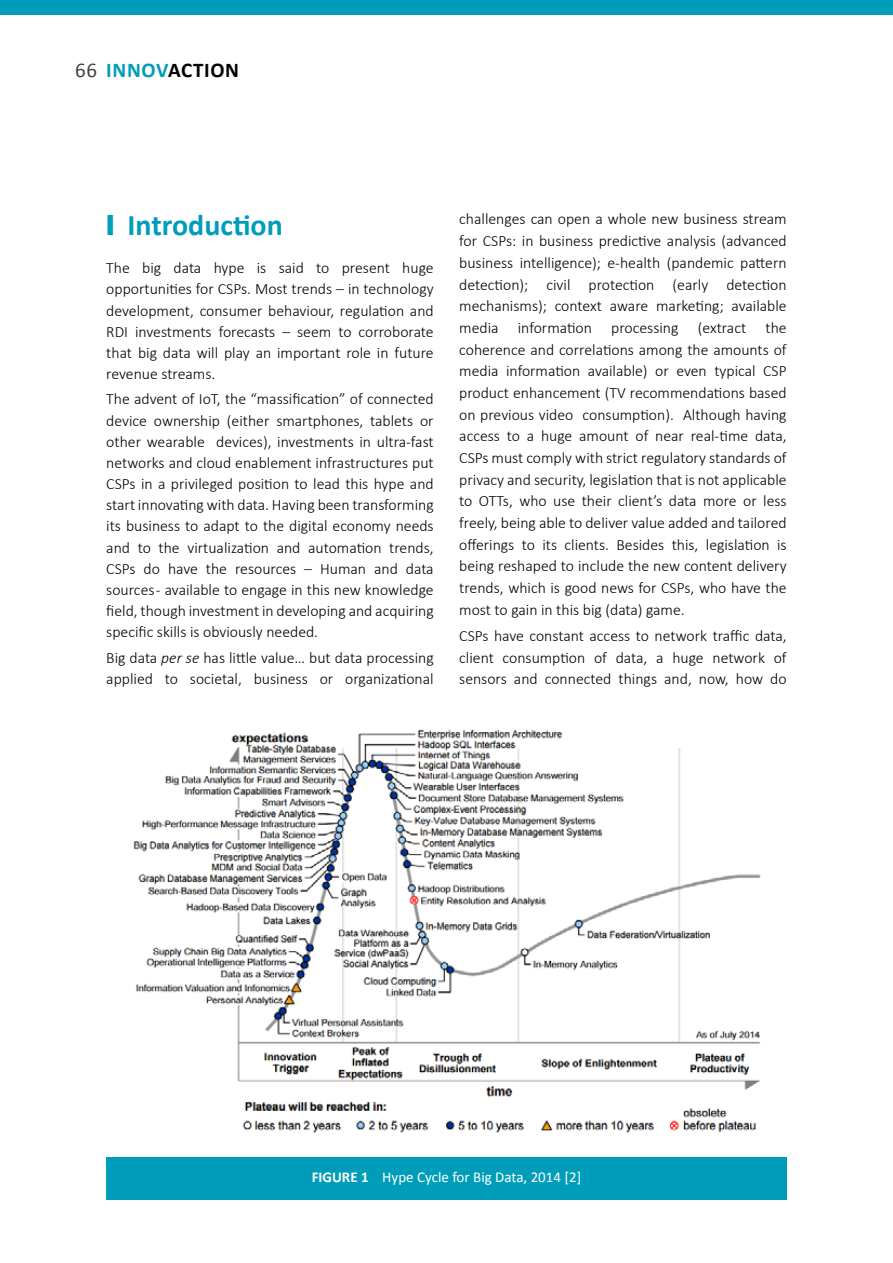
<style>
.page{position:relative;width:893px;height:1263px;background:#fff}
.page>*{position:absolute;margin:0;border:0;box-sizing:border-box;transform-origin:0 0}
.t1{font:700 30px "Calibri";color:#009dbb}
.t2{font:700 21px "Calibri";letter-spacing:.03em;color:#000}
.t3{font:300 15.75px/21.8px "Calibri";color:#000;text-align:justify}
.t4{font:15px "Calibri";color:#fff}
.s1{font-weight:400;color:#414042}
.s2{color:#009dbb}
.s3{font-family:"Proxima Nova";font-weight:900}
.s4{font-style:italic}
.s5{font-weight:700}
</style>
<div class="page">
<div style="left:0;top:0;width:893px;height:15px;background:#009dbb"></div>
<div style="left:106px;top:1157px;width:681px;height:42px;background:#009dbb"></div>
<img style="left:133px;top:729px;width:628px;height:404px">
<h2 class="t2" style="left:75px;top:56px;width:166px"><span class="s1">66</span> <span class="s2">INNOV</span>ACTION</h2>
<h1 class="t1" style="left:106px;top:204px;width:178px"><span class="s3">l</span> Introduction</h1>
<p class="t3" style="left:106px;top:257px;width:329px;line-height:21.1px">The big data hype is said to present huge opportunities for CSPs. Most trends – in technology development, consumer behaviour, regulation and RDI investments forecasts – seem to corroborate that big data will play an important role in future revenue streams.</p>
<p class="t3" style="left:106px;top:388px;width:329px;line-height:21.1px">The advent of IoT, the “massification” of connected device ownership (either smartphones, tablets or other wearable devices), investments in ultra-fast networks and cloud enablement infrastructures put CSPs in a privileged position to lead this hype and start innovating with data. Having been transforming its business to adapt to the digital economy needs and to the virtualization and automation trends, CSPs do have the resources – Human and data sources - available to engage in this new knowledge field, though investment in developing and acquiring specific skills is obviously needed.</p>
<p class="t3" style="left:106px;top:647px;width:329px;line-height:21.1px">Big data <span class="s4">per se</span> has little value… but data processing applied to societal, business or organizational</p>
<p class="t3" style="left:459px;top:208px;width:329px">challenges can open a whole new business stream for CSPs: in business predictive analysis (advanced business intelligence); e-health (pandemic pattern detection); civil protection (early detection mechanisms); context aware marketing; available media information processing (extract the coherence and correlations among the amounts of media information available) or even typical CSP product enhancement (TV recommendations based on previous video consumption). Although having access to a huge amount of near real-time data, CSPs must comply with strict regulatory standards of privacy and security, legislation that is not applicable to OTTs, who use their client’s data more or less freely, being able to deliver value added and tailored offerings to its clients. Besides this, legislation is being reshaped to include the new content delivery trends, which is good news for CSPs, who have the most to gain in this big (data) game.</p>
<p class="t3" style="left:459px;top:624px;width:329px">CSPs have constant access to network traffic data, client consumption of data, a huge network of sensors and connected things and, now, how do</p>
<p class="t4" style="left:312px;top:1166px;width:271px"><span class="s5">FIGURE 1</span> Hype Cycle for Big Data, 2014 [2]</p>
</div>
